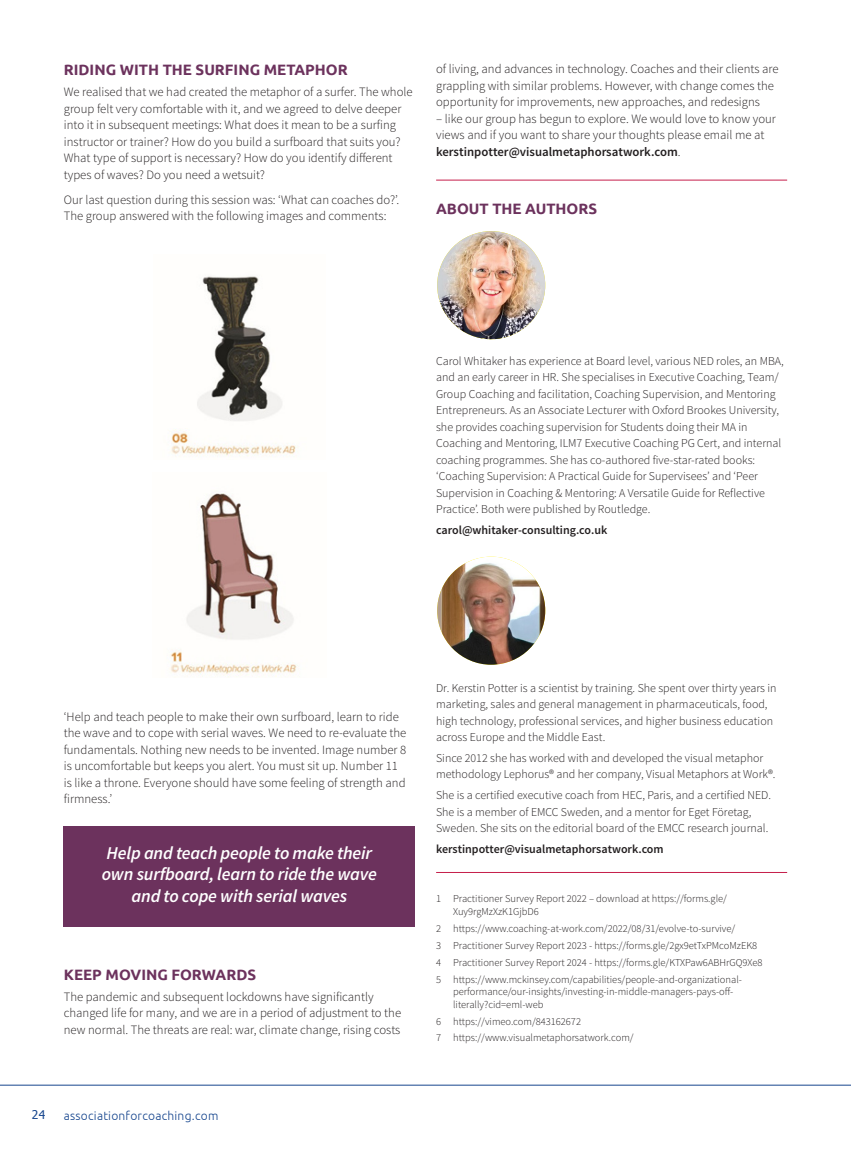
<style>
.page{position:relative;width:851px;height:1149px;background:#fff}
.page>*{position:absolute;margin:0;border:0;box-sizing:border-box;transform-origin:0 0}
.t1{font:italic 600 18px/21.6px "Source Sans Pro";letter-spacing:-.01em;color:#fff;text-align:center}
.t2{font:700 15px "Ubuntu";color:#6c325d}
.t3{font:300 12.75px/16.5px "Source Sans Pro";color:#231f20}
.t4{font:300 12px/16.5px "Source Sans Pro";color:#231f20}
.t5{font:600 12px "Source Sans Pro";color:#231f20}
.t6{font:300 12px "Ubuntu";letter-spacing:.02em;color:#17468e}
.t7{font:12px "Tahoma";color:#17468e}
.t8{font:300 10.5px/12.6px "Source Sans Pro";color:#231f20}
.s1{font-weight:600}
</style>
<div class="page">
<div style="left:64px;top:825px;width:351px;height:101px;background:#6c325d"></div>
<hr style="left:0;top:1084px;width:850px;height:1px;background:#17468e">
<img style="left:170px;top:493px;width:127px;height:184px">
<img style="left:171px;top:276px;width:125px;height:181px">
<hr style="left:436px;top:180px;width:351px;height:1px;background:#c61f4b">
<hr style="left:436px;top:871px;width:351px;height:1px;background:#c61f4b">
<img style="left:437px;top:231px;width:108px;height:108px;border-radius:54px">
<img style="left:437px;top:556px;width:108px;height:108px;border-radius:54px">
<p class="t2" style="left:64px;top:61px;width:285px">RIDING WITH THE SURFING METAPHOR</p>
<p class="t3" style="left:64px;top:84px;width:350px">We realised that we had created the metaphor of a surfer. The whole group felt very comfortable with it, and we agreed to delve deeper into it in subsequent meetings: What does it mean to be a surfing instructor or trainer? How do you build a surfboard that suits you?<br>What type of support is necessary? How do you identify different types of waves? Do you need a wetsuit?</p>
<p class="t3" style="left:64px;top:191px;width:337px">Our last question during this session was: ‘What can coaches do?’.<br>The group answered with the following images and comments:</p>
<p class="t3" style="left:436px;top:61px;width:344px">of living, and advances in technology. Coaches and their clients are grappling with similar problems. However, with change comes the opportunity for improvements, new approaches, and redesigns</p>
<p class="t3" style="left:436px;top:110px;width:341px">– like our group has begun to explore. We would love to know your views and if you want to share your thoughts please email me at <span class="s1">kerstinpotter@visualmetaphorsatwork.com</span>.</p>
<p class="t2" style="left:436px;top:200px;width:162px">ABOUT THE AUTHORS</p>
<p class="t4" style="left:436px;top:352px;width:349px">Carol Whitaker has experience at Board level, various NED roles, an MBA, and an early career in HR. She specialises in Executive Coaching, Team/ Group Coaching and facilitation, Coaching Supervision, and Mentoring Entrepreneurs. As an Associate Lecturer with Oxford Brookes University, she provides coaching supervision for Students doing their MA in Coaching and Mentoring, ILM7 Executive Coaching PG Cert, and internal coaching programmes. She has co-authored five-star-rated books: ‘Coaching Supervision: A Practical Guide for Supervisees’ and ‘Peer Supervision in Coaching &amp; Mentoring: A Versatile Guide for Reflective Practice’. Both were published by Routledge.</p>
<p class="t5" style="left:436px;top:522px;width:173px">carol@whitaker-consulting.co.uk</p>
<p class="t3" style="left:64px;top:708px;width:344px">‘Help and teach people to make their own surfboard, learn to ride the wave and to cope with serial waves. We need to re-evaluate the fundamentals. Nothing new needs to be invented. Image number 8 is uncomfortable but keeps you alert. You must sit up. Number 11 is like a throne. Everyone should have some feeling of strength and firmness.’</p>
<p class="t1" style="left:102px;top:841px;width:276px">Help and teach people to make their own surfboard, learn to ride the wave and to cope with serial waves</p>
<p class="t2" style="left:64px;top:965px;width:194px">KEEP MOVING FORWARDS</p>
<p class="t3" style="left:64px;top:987px;width:339px">The pandemic and subsequent lockdowns have significantly changed life for many, and we are in a period of adjustment to the new normal. The threats are real: war, climate change, rising costs</p>
<p class="t7" style="left:32px;top:1106px;width:15px">24</p>
<p class="t6" style="left:64px;top:1108px;width:156px">associationforcoaching.com</p>
<p class="t4" style="left:436px;top:679px;width:342px">Dr. Kerstin Potter is a scientist by training. She spent over thirty years in marketing, sales and general management in pharmaceuticals, food, high technology, professional services, and higher business education across Europe and the Middle East.</p>
<p class="t4" style="left:436px;top:749px;width:341px">Since 2012 she has worked with and developed the visual metaphor methodology Lephorus® and her company, Visual Metaphors at Work®.</p>
<p class="t4" style="left:436px;top:786px;width:336px">She is a certified executive coach from HEC, Paris, and a certified NED.<br>She is a member of EMCC Sweden, and a mentor for Eget Företag,<br>Sweden. She sits on the editorial board of the EMCC research journal.</p>
<p class="t5" style="left:436px;top:841px;width:229px">kerstinpotter@visualmetaphorsatwork.com</p>
<p class="t8" style="left:453px;top:892px;width:275px;text-indent:-17px">1 Practitioner Survey Report 2022 – download at https://forms.gle/<br>Xuy9rgMzXzK1GjbD6</p>
<p class="t8" style="left:436px;top:921px;width:301px">2 https://www.coaching-at-work.com/2022/08/31/evolve-to-survive/</p>
<p class="t8" style="left:436px;top:938px;width:322px">3 Practitioner Survey Report 2023 - https://forms.gle/2gx9etTxPMcoMzEK8</p>
<p class="t8" style="left:436px;top:955px;width:328px">4 Practitioner Survey Report 2024 - https://forms.gle/KTXPaw6ABHrGQ9Xe8</p>
<p class="t8" style="left:453px;top:972px;width:290px;text-indent:-17px">5 https://www.mckinsey.com/capabilities/people-and-organizational&shy;performance/our-insights/investing-in-middle-managers-pays-off&shy;literally?cid=eml-web</p>
<p class="t8" style="left:436px;top:1014px;width:146px">6 https://vimeo.com/843162672</p>
<p class="t8" style="left:436px;top:1031px;width:199px">7 https://www.visualmetaphorsatwork.com/</p>
</div>
